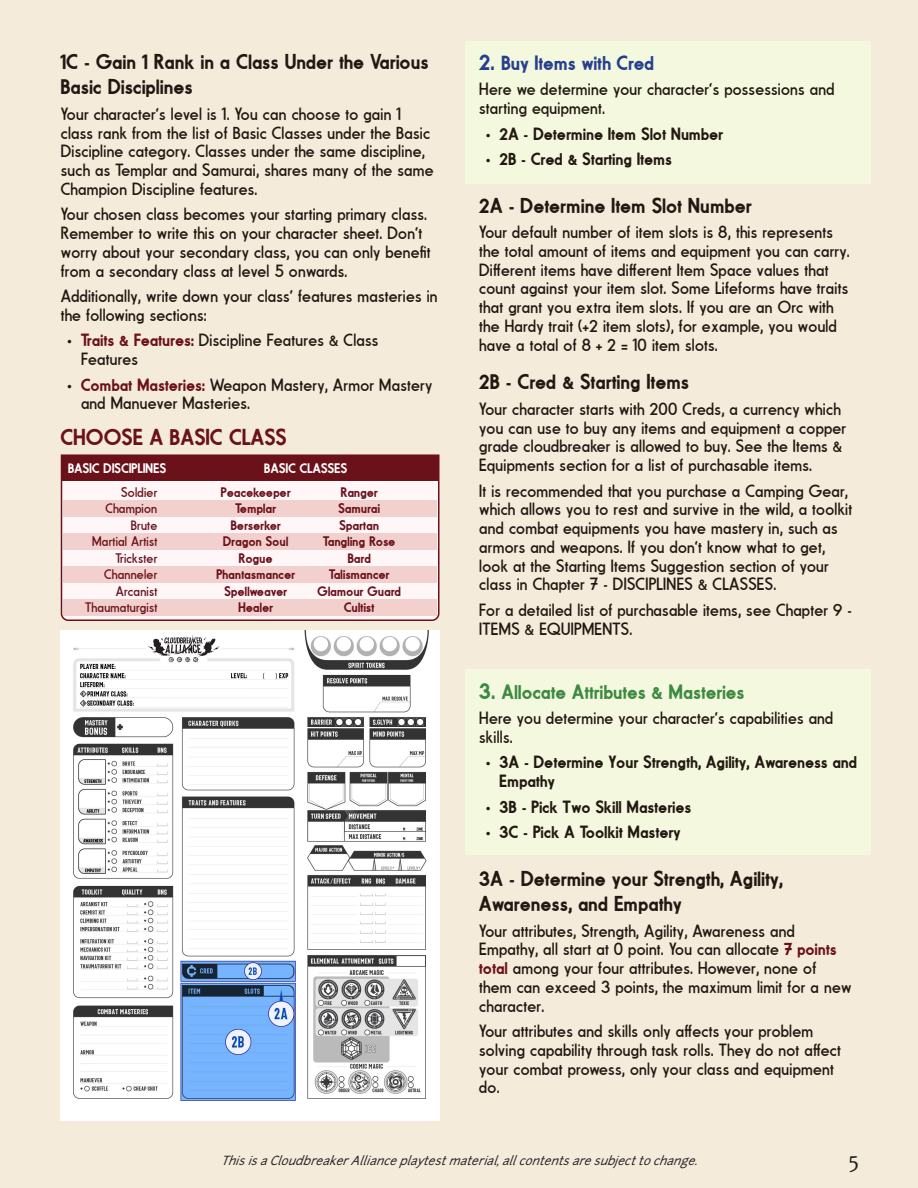
<style>
.page{position:relative;width:918px;height:1188px;background:#f4ebdb}
.page>*{position:absolute;margin:0;border:0;box-sizing:border-box;transform-origin:0 0}
.SUBTITLE{font:22.5px "Fundamental Brigade Schwer";letter-spacing:.015em;color:#6b111a}
.Normal_paragraph{font:21px/25.2px "Fundamental Brigade Schwer";letter-spacing:.015em;color:#231811}
.t1{font:21px "Andada";color:#231f20}
.SUBTITLE-2{font:20.25px "Fundamental Brigade Schwer";letter-spacing:.015em;color:#3b8a40}
.SUBTITLE-3{font:20.25px "Fundamental Brigade Schwer";letter-spacing:.015em;color:#253f8e}
.SUBTITLE-4{font:17.25px/18.8px "Fundamental Brigade";letter-spacing:.015em;color:#231811}
.t2{font:17.25px/18.8px "Fundamental Brigade Schwer";letter-spacing:.015em;color:#231811}
.SUBTITLE-5{font:13.5px "Fundamental Brigade Schwer";letter-spacing:.015em;color:#6b111a}
.SUBTITLE-6{font:13.5px "Fundamental Brigade";letter-spacing:.015em;color:#6b111a}
.SUBTITLE-7{font:13.5px "Fundamental Brigade Schwer";letter-spacing:.015em;color:#fff}
.t3{font:italic 12px "Junction";color:#231f20}
.s1{font-family:"Fundamental Brigade Schwer";color:#6b111a}
.s2{font-size:22.5px}
.s3{font-family:"Fundamental Brigade"}
</style>
<div class="page">
<svg style="left:60px;top:454px;width:380px;height:167px;background:#f7eaeb"></svg>
<div style="left:62px;top:455px;width:377px;height:26px;background:#6b111a"></div>
<div style="left:63px;top:501px;width:374px;height:16px;background:#f1d0cd"></div>
<div style="left:63px;top:567px;width:374px;height:16px;background:#f1d0cd"></div>
<div style="left:63px;top:534px;width:374px;height:16px;background:#f1d0cd"></div>
<div style="left:63px;top:600px;width:374px;height:16px;background:#f1d0cd"></div>
<img style="left:61px;top:630px;width:379px;height:490px">
<div style="left:465px;top:41px;width:406px;height:143px;background:#f4f8df"></div>
<div style="left:465px;top:670px;width:406px;height:185px;background:#f4f8df"></div>
<p class="Normal_paragraph" style="left:61px;top:49px;width:369px">1C - Gain 1 Rank in a Class Under the Various<br>Basic Disciplines</p>
<p class="SUBTITLE-4" style="left:61px;top:104px;width:374px">Your character’s level is 1. You can choose to gain 1 class rank from the list of Basic Classes under the Basic Discipline category. Classes under the same discipline, such as Templar and Samurai, shares many of the same Champion Discipline features.</p>
<p class="SUBTITLE-4" style="left:61px;top:205px;width:371px">Your chosen class becomes your starting primary class.<br>Remember to write this on your character sheet. Don’t worry about your secondary class, you can only benefit from a secondary class at level 5 onwards.</p>
<p class="SUBTITLE-4" style="left:61px;top:287px;width:378px">Additionally, write down your class’ features masteries in the following sections:</p>
<p class="SUBTITLE-4" style="left:81px;top:331px;width:299px;text-indent:-14px">• <span class="s1">Traits &amp; Features:</span> Discipline Features &amp; Class<br>Features</p>
<p class="SUBTITLE-4" style="left:81px;top:375px;width:353px;text-indent:-14px">• <span class="s1">Combat Masteries:</span> Weapon Mastery, Armor Mastery and Manuever Masteries.</p>
<p class="SUBTITLE" style="left:61px;top:423px;width:227px">CHOOSE A BASIC CLASS</p>
<p class="SUBTITLE-7" style="left:68px;top:460px;width:100px">BASIC DISCIPLINES</p>
<p class="SUBTITLE-7" style="left:264px;top:460px;width:84px">BASIC CLASSES</p>
<p class="SUBTITLE-6" style="left:121px;top:484px;width:38px">Soldier</p>
<p class="SUBTITLE-6" style="left:105px;top:501px;width:53px">Champion</p>
<p class="SUBTITLE-6" style="left:131px;top:517px;width:28px">Brute</p>
<p class="SUBTITLE-6" style="left:92px;top:534px;width:67px">Martial Artist</p>
<p class="SUBTITLE-6" style="left:115px;top:550px;width:43px">Trickster</p>
<p class="SUBTITLE-6" style="left:104px;top:567px;width:55px">Channeler</p>
<p class="SUBTITLE-6" style="left:116px;top:583px;width:43px">Arcanist</p>
<p class="SUBTITLE-6" style="left:85px;top:600px;width:74px">Thaumaturgist</p>
<p class="SUBTITLE-5" style="left:221px;top:484px;width:71px">Peacekeeper</p>
<p class="SUBTITLE-5" style="left:235px;top:501px;width:42px">Templar</p>
<p class="SUBTITLE-5" style="left:231px;top:517px;width:51px">Berserker</p>
<p class="SUBTITLE-5" style="left:223px;top:534px;width:67px">Dragon Soul</p>
<p class="SUBTITLE-5" style="left:239px;top:550px;width:35px">Rogue</p>
<p class="SUBTITLE-5" style="left:216px;top:567px;width:80px">Phantasmancer</p>
<p class="SUBTITLE-5" style="left:224px;top:583px;width:64px">Spellweaver</p>
<p class="SUBTITLE-5" style="left:238px;top:600px;width:36px">Healer</p>
<p class="SUBTITLE-5" style="left:341px;top:484px;width:39px">Ranger</p>
<p class="SUBTITLE-5" style="left:339px;top:501px;width:43px">Samurai</p>
<p class="SUBTITLE-5" style="left:340px;top:517px;width:41px">Spartan</p>
<p class="SUBTITLE-5" style="left:323px;top:534px;width:74px">Tangling Rose</p>
<p class="SUBTITLE-5" style="left:348px;top:550px;width:25px">Bard</p>
<p class="SUBTITLE-5" style="left:329px;top:567px;width:62px">Talismancer</p>
<p class="SUBTITLE-5" style="left:317px;top:583px;width:85px">Glamour Guard</p>
<p class="SUBTITLE-5" style="left:344px;top:600px;width:32px">Cultist</p>
<p class="SUBTITLE-3" style="left:479px;top:51px;width:176px"><span class="s2">2.</span> Buy Items with Cred</p>
<p class="SUBTITLE-4" style="left:479px;top:80px;width:357px">Here we determine your character’s possessions and starting equipment.</p>
<p class="t2" style="left:486px;top:124px;width:239px"><span class="s3">•</span> 2A - Determine Item Slot Number</p>
<p class="t2" style="left:486px;top:150px;width:187px"><span class="s3">•</span> 2B - Cred &amp; Starting Items</p>
<p class="Normal_paragraph" style="left:479px;top:192px;width:274px">2A - Determine Item Slot Number</p>
<p class="SUBTITLE-4" style="left:479px;top:223px;width:372px">Your default number of item slots is 8, this represents the total amount of items and equipment you can carry.<br>Different items have different Item Space values that count against your item slot. Some Lifeforms have traits that grant you extra item slots. If you are an Orc with the Hardy trait (+2 item slots), for example, you would have a total of 8 + 2 = 10 item slots.</p>
<p class="Normal_paragraph" style="left:479px;top:369px;width:211px">2B - Cred &amp; Starting Items</p>
<p class="SUBTITLE-4" style="left:479px;top:399px;width:368px">Your character starts with 200 Creds, a currency which you can use to buy any items and equipment a copper grade cloudbreaker is allowed to buy. See the Items &amp; Equipments section for a list of purchasable items.</p>
<p class="SUBTITLE-4" style="left:479px;top:481px;width:374px">It is recommended that you purchase a Camping Gear, which allows you to rest and survive in the wild, a toolkit and combat equipments you have mastery in, such as armors and weapons. If you don’t know what to get, look at the Starting Items Suggestion section of your class in Chapter 7 - DISCIPLINES &amp; CLASSES.</p>
<p class="SUBTITLE-4" style="left:479px;top:600px;width:374px">For a detailed list of purchasable items, see Chapter 9 -<br>ITEMS &amp; EQUIPMENTS.</p>
<p class="SUBTITLE-2" style="left:479px;top:679px;width:267px"><span class="s2">3.</span> Allocate Attributes &amp; Masteries</p>
<p class="SUBTITLE-4" style="left:479px;top:709px;width:356px">Here you determine your character’s capabilities and skills.</p>
<p class="t2" style="left:500px;top:753px;width:359px;text-indent:-14px"><span class="s3">•</span> 3A - Determine Your Strength, Agility, Awareness and<br>Empathy</p>
<p class="t2" style="left:486px;top:797px;width:207px"><span class="s3">•</span> 3B - Pick Two Skill Masteries</p>
<p class="t2" style="left:486px;top:822px;width:196px"><span class="s3">•</span> 3C - Pick A Toolkit Mastery</p>
<p class="Normal_paragraph" style="left:479px;top:866px;width:305px">3A - Determine your Strength, Agility,<br>Awareness, and Empathy</p>
<p class="SUBTITLE-4" style="left:479px;top:921px;width:374px">Your attributes, Strength, Agility, Awareness and Empathy, all start at 0 point. You can allocate <span class="s1">7 points total</span> among your four attributes. However, none of them can exceed 3 points, the maximum limit for a new character.</p>
<p class="SUBTITLE-4" style="left:479px;top:1022px;width:363px">Your attributes and skills only affects your problem solving capability through task rolls. They do not affect your combat prowess, only your class and equipment do.</p>
<p class="t3" style="left:221px;top:1153px;width:483px">ThisisaCloudbreakerAllianceplaytestmaterial,allcontentsaresubjecttochange.</p>
<p class="t1" style="left:848px;top:1150px;width:12px">5</p>
</div>
